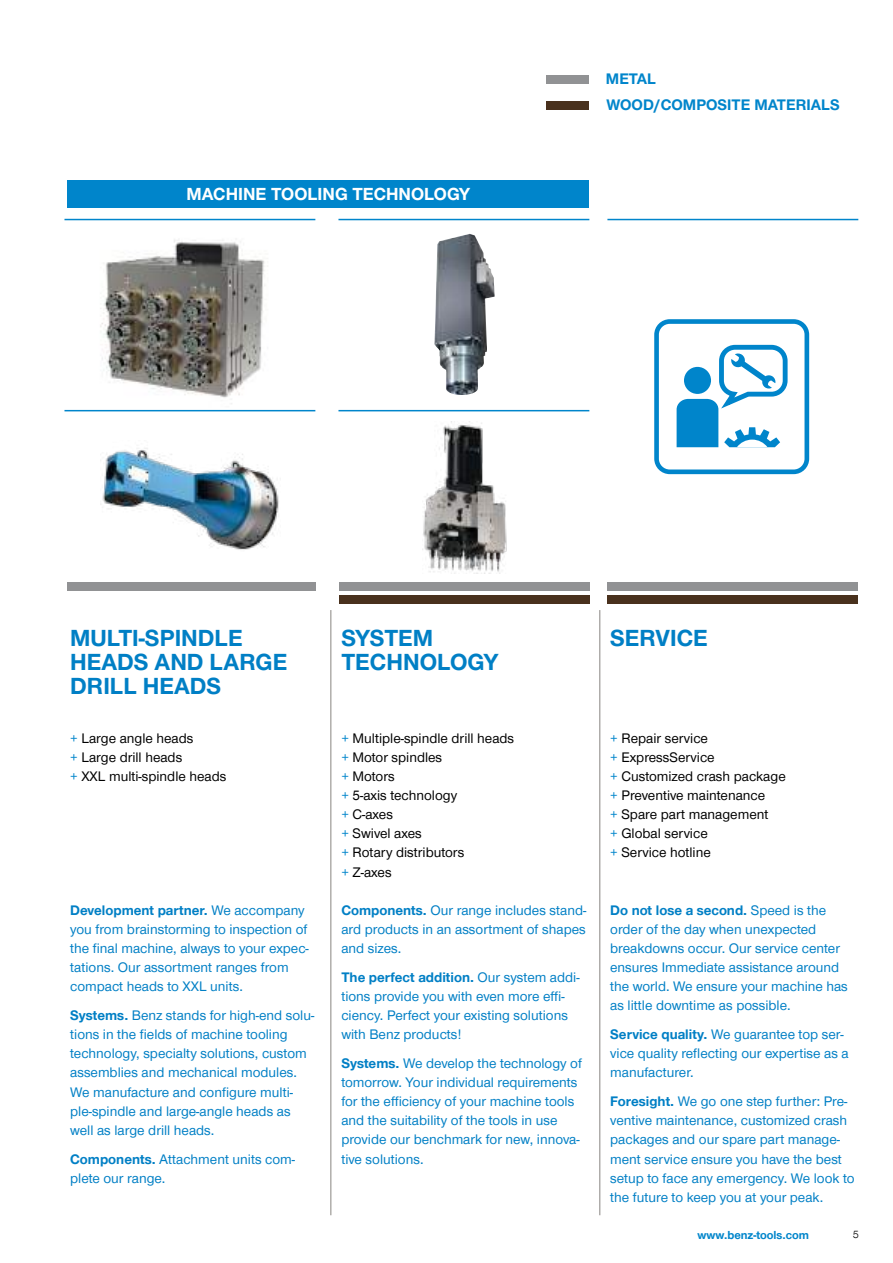
<style>
.page{position:relative;width:893px;height:1263px;background:#fff}
.page>*{position:absolute;margin:0;border:0;box-sizing:border-box;transform-origin:0 0}
.t1{font:700 24px/24px "Zimmer Group Sans";color:#007fc5}
.t2{font:700 18px "Zimmer Group Sans";color:#fff}
.t3{font:700 15.75px "Zimmer Group Sans";color:#0085cb}
.t4{font:14.25px/19.2px "Zimmer Group Sans";color:#007fc5}
.t5{font:14.25px/19.2px "Zimmer Group Sans";color:#000}
.t6{font:700 12px "Zimmer Group Sans";color:#0085cb}
.t7{font:300 11.25px "Zimmer Group Sans";color:#000}
.s1{color:#0085cb}
.s2{font-weight:700}
</style>
<div class="page">
<img style="left:100px;top:239px;width:165px;height:165px">
<div style="left:339px;top:583px;width:250px;height:8px;background:#919294"></div>
<div style="left:68px;top:583px;width:248px;height:8px;background:#919294"></div>
<div style="left:339px;top:595px;width:250px;height:8px;background:#49311d"></div>
<div style="left:607px;top:583px;width:251px;height:8px;background:#919294"></div>
<div style="left:608px;top:595px;width:250px;height:8px;background:#49311d"></div>
<div style="left:547px;top:75px;width:42px;height:9px;background:#919294"></div>
<div style="left:547px;top:101px;width:42px;height:8px;background:#49311d"></div>
<hr style="left:64px;top:219px;width:251px;height:1px;background:#0085cb">
<hr style="left:338px;top:219px;width:251px;height:1px;background:#0085cb">
<hr style="left:607px;top:219px;width:251px;height:1px;background:#0085cb">
<svg style="left:654px;top:319px;width:155px;height:155px"></svg>
<img style="left:422px;top:421px;width:85px;height:152px">
<hr style="left:338px;top:410px;width:251px;height:1px;background:#0085cb">
<img style="left:102px;top:448px;width:177px;height:102px">
<hr style="left:64px;top:410px;width:251px;height:1px;background:#0085cb">
<hr style="left:331px;top:610px;width:1px;height:605px;background:#888581">
<hr style="left:599px;top:610px;width:1px;height:605px;background:#888581">
<img style="left:436px;top:234px;width:33px;height:64px">
<div style="left:67px;top:180px;width:522px;height:28px;background:#0085cb"></div>
<p class="t2" style="left:187px;top:182px;width:285px">MACHINE TOOLING TECHNOLOGY</p>
<p class="t3" style="left:606px;top:68px;width:52px">METAL</p>
<p class="t3" style="left:606px;top:94px;width:235px">WOOD/COMPOSITE MATERIALS</p>
<h1 class="t1" style="left:70px;top:624px;width:219px">MULTI-SPINDLE<br>HEADS AND LARGE<br>DRILL HEADS</h1>
<p class="t5" style="left:70px;top:728px;width:158px"><span class="s1">+</span> Large angle heads<br><span class="s1">+</span> Large drill heads<br><span class="s1">+</span> XXL multi-spindle heads</p>
<p class="t4" style="left:70px;top:900px;width:240px"><span class="s2">Development partner.</span> We accompany you from brainstorming to inspection of the final machine, always to your expec&shy;tations. Our assortment ranges from compact heads to XXL units.</p>
<p class="t4" style="left:70px;top:1005px;width:246px"><span class="s2">Systems.</span> Benz stands for high-end solu&shy;tions in the fields of machine tooling technology, specialty solutions, custom assemblies and mechanical modules.<br>We manufacture and configure multi&shy;ple-spindle and large-angle heads as well as large drill heads.</p>
<p class="t4" style="left:70px;top:1148px;width:226px"><span class="s2">Components.</span> Attachment units com&shy;plete our range.</p>
<h1 class="t1" style="left:341px;top:624px;width:158px">SYSTEM<br>TECHNOLOGY</h1>
<h1 class="t1" style="left:610px;top:624px;width:99px">SERVICE</h1>
<p class="t5" style="left:341px;top:728px;width:174px"><span class="s1">+</span> Multiple-spindle drill heads <span class="s1">+</span> Motor spindles<br><span class="s1">+</span> Motors<br><span class="s1">+</span> 5-axis technology<br><span class="s1">+</span> C-axes<br><span class="s1">+</span> Swivel axes<br><span class="s1">+</span> Rotary distributors<br><span class="s1">+</span> Z-axes</p>
<p class="t4" style="left:341px;top:900px;width:247px;text-align:justify"><span class="s2">Components.</span> Our range includes stand&shy;ard products in an assortment of shapes and sizes.</p>
<p class="t4" style="left:341px;top:967px;width:240px"><span class="s2">The perfect addition.</span> Our system addi&shy;tions provide you with even more effi&shy;ciency. Perfect your existing solutions with Benz products!</p>
<p class="t4" style="left:341px;top:1053px;width:242px"><span class="s2">Systems.</span> We develop the technology of tomorrow. Your individual requirements for the efficiency of your machine tools and the suitability of the tools in use provide our benchmark for new, innova&shy;tive solutions.</p>
<p class="t5" style="left:610px;top:728px;width:177px"><span class="s1">+</span> Repair service<br><span class="s1">+</span> ExpressService<br><span class="s1">+</span> Customized crash package <span class="s1">+</span> Preventive maintenance<br><span class="s1">+</span> Spare part management<br><span class="s1">+</span> Global service<br><span class="s1">+</span> Service hotline</p>
<p class="t4" style="left:610px;top:900px;width:239px"><span class="s2">Do not lose a second.</span> Speed is the order of the day when unexpected breakdowns occur. Our service center ensures Immediate assistance around the world. We ensure your machine has as little downtime as possible.</p>
<p class="t4" style="left:610px;top:1024px;width:240px"><span class="s2">Service quality.</span> We guarantee top ser&shy;vice quality reflecting our expertise as a manufacturer.</p>
<p class="t4" style="left:610px;top:1091px;width:246px"><span class="s2">Foresight.</span> We go one step further: Pre&shy;ventive maintenance, customized crash packages and our spare part manage&shy;ment service ensure you have the best setup to face any emergency. We look to the future to keep you at your peak.</p>
<p class="t6" style="left:697px;top:1226px;width:113px">www.benz-tools.com</p>
<p class="t7" style="left:853px;top:1227px;width:8px">5</p>
</div>
